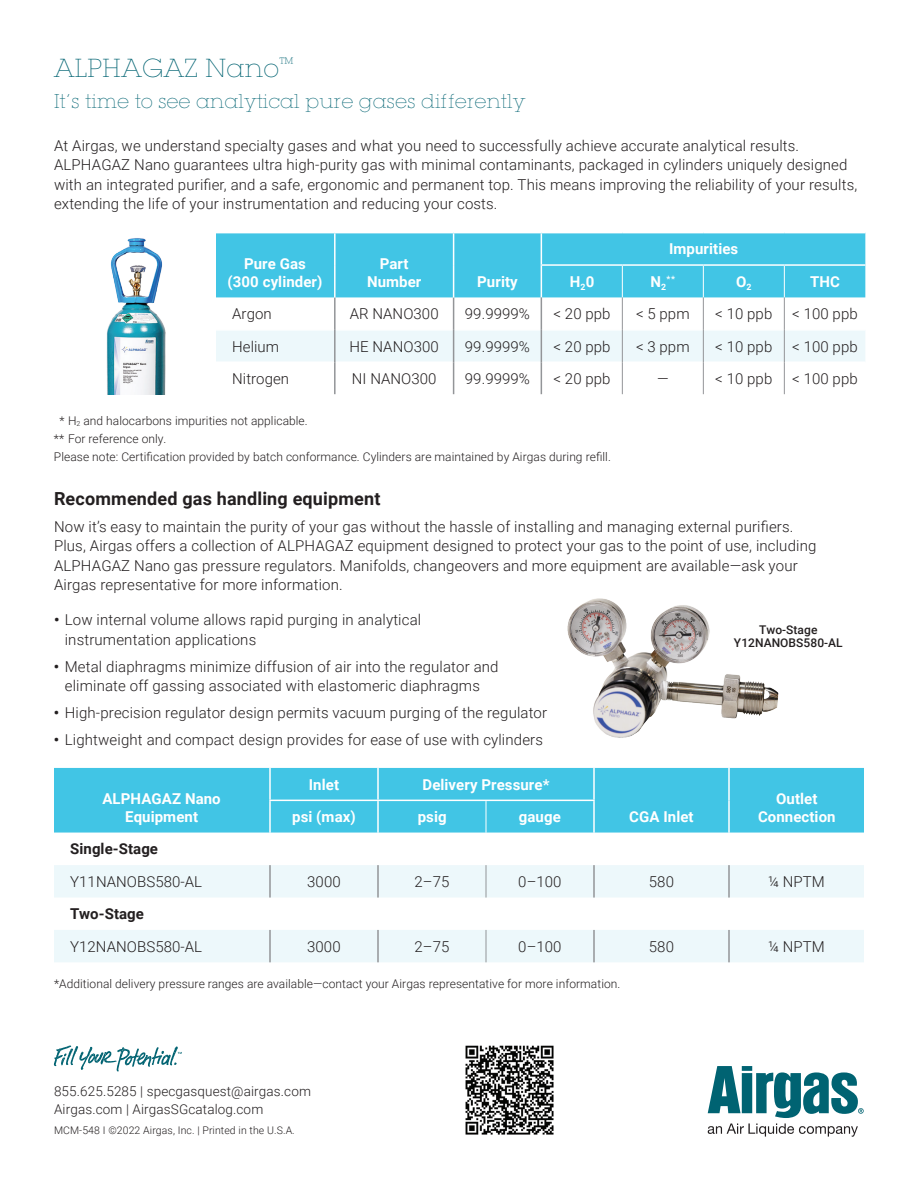
<style>
.page{position:relative;width:918px;height:1188px;background:#fff}
.page>*{position:absolute;margin:0;border:0;box-sizing:border-box;transform-origin:0 0}
.t1{font:200 25.5px "Lubalin Graph Std";letter-spacing:.025em;color:#006372}
.t2{font:200 19.5px "Lubalin Graph Std";letter-spacing:.02em;color:#006372}
.t3{font:700 18px "Roboto";letter-spacing:.01em;color:#231f20}
.t4{font:300 15px/19.5px "Roboto";letter-spacing:.01em;color:#231f20}
.t5{font:700 15px/18px "Roboto";letter-spacing:.005em;color:#fff;text-align:center}
.t6{font:700 15px "Roboto";letter-spacing:.005em;color:#231f20}
.t7{font:300 13.5px/18px "Roboto";letter-spacing:.01em;color:#231f20}
.t8{font:300 12px/18.3px "Roboto";letter-spacing:.005em;color:#231f20}
.t9{font:500 12px/13.5px "Roboto";letter-spacing:.005em;color:#231f20;text-align:center}
.t10{font:300 10.5px "Roboto";letter-spacing:.01em;color:#231f20}
.t11{font:700 8.7px "Roboto";color:#fff}
.s1{font-weight:700}
</style>
<div class="page">
<svg style="left:54px;top:1046px;width:128px;height:25px"></svg>
<svg style="left:708px;top:1066px;width:156px;height:71px"></svg>
<img style="left:465px;top:1045px;width:89px;height:90px">
<div style="left:216px;top:233px;width:649px;height:64px;background:#41c5e5"></div>
<div style="left:216px;top:331px;width:649px;height:30px;background:#edf8fb"></div>
<hr style="left:541px;top:233px;width:1px;height:31px;background:#fff">
<hr style="left:541px;top:264px;width:81px;height:2px;background:#fff">
<hr style="left:541px;top:266px;width:1px;height:31px;background:#fff">
<hr style="left:622px;top:264px;width:81px;height:2px;background:#fff">
<hr style="left:703px;top:264px;width:81px;height:2px;background:#fff">
<hr style="left:784px;top:264px;width:81px;height:2px;background:#fff">
<hr style="left:334px;top:297px;width:2px;height:33px;background:#939598">
<hr style="left:453px;top:297px;width:1px;height:33px;background:#939598">
<hr style="left:541px;top:297px;width:1px;height:33px;background:#939598">
<hr style="left:334px;top:330px;width:2px;height:32px;background:#939598">
<hr style="left:453px;top:330px;width:1px;height:32px;background:#939598">
<hr style="left:541px;top:330px;width:1px;height:32px;background:#939598">
<hr style="left:334px;top:362px;width:2px;height:32px;background:#939598">
<hr style="left:453px;top:362px;width:1px;height:32px;background:#939598">
<hr style="left:541px;top:362px;width:1px;height:32px;background:#939598">
<hr style="left:334px;top:233px;width:2px;height:32px;background:#fff">
<hr style="left:453px;top:233px;width:1px;height:32px;background:#fff">
<hr style="left:334px;top:265px;width:2px;height:32px;background:#fff">
<hr style="left:453px;top:265px;width:1px;height:32px;background:#fff">
<hr style="left:622px;top:266px;width:1px;height:31px;background:#fff">
<hr style="left:703px;top:266px;width:1px;height:31px;background:#fff">
<hr style="left:784px;top:266px;width:1px;height:31px;background:#fff">
<hr style="left:622px;top:297px;width:1px;height:33px;background:#939598">
<hr style="left:703px;top:297px;width:1px;height:33px;background:#939598">
<hr style="left:784px;top:297px;width:1px;height:33px;background:#939598">
<hr style="left:622px;top:330px;width:1px;height:32px;background:#939598">
<hr style="left:703px;top:330px;width:1px;height:32px;background:#939598">
<hr style="left:784px;top:330px;width:1px;height:32px;background:#939598">
<hr style="left:622px;top:362px;width:1px;height:32px;background:#939598">
<hr style="left:703px;top:362px;width:1px;height:32px;background:#939598">
<hr style="left:784px;top:362px;width:1px;height:32px;background:#939598">
<img style="left:106px;top:238px;width:60px;height:156px">
<div style="left:54px;top:768px;width:810px;height:65px;background:#41c5e5"></div>
<div style="left:271px;top:801px;width:322px;height:32px;background:#41c5e5"></div>
<svg style="left:54px;top:865px;width:810px;height:97px;fill:#edf8fb"></svg>
<hr style="left:269px;top:865px;width:2px;height:33px;background:#939598">
<hr style="left:593px;top:865px;width:2px;height:33px;background:#939598">
<hr style="left:728px;top:865px;width:2px;height:33px;background:#939598">
<hr style="left:269px;top:930px;width:2px;height:32px;background:#939598">
<hr style="left:593px;top:930px;width:2px;height:32px;background:#939598">
<hr style="left:728px;top:930px;width:2px;height:32px;background:#939598">
<hr style="left:486px;top:865px;width:1px;height:33px;background:#939598">
<hr style="left:486px;top:930px;width:1px;height:32px;background:#939598">
<hr style="left:377px;top:865px;width:2px;height:33px;background:#939598">
<hr style="left:377px;top:930px;width:2px;height:32px;background:#939598">
<hr style="left:269px;top:768px;width:2px;height:32px;background:#fff">
<hr style="left:377px;top:768px;width:2px;height:32px;background:#fff">
<hr style="left:593px;top:768px;width:2px;height:32px;background:#fff">
<hr style="left:728px;top:768px;width:2px;height:32px;background:#fff">
<hr style="left:728px;top:800px;width:2px;height:33px;background:#fff">
<hr style="left:269px;top:801px;width:2px;height:32px;background:#fff">
<hr style="left:377px;top:801px;width:2px;height:32px;background:#fff">
<hr style="left:593px;top:801px;width:2px;height:32px;background:#fff">
<hr style="left:486px;top:801px;width:1px;height:32px;background:#fff">
<hr style="left:269px;top:800px;width:109px;height:1px;background:#fff">
<hr style="left:378px;top:800px;width:108px;height:1px;background:#fff">
<hr style="left:486px;top:800px;width:109px;height:1px;background:#fff">
<img style="left:567px;top:598px;width:212px;height:140px">
<h1 class="t1" style="left:54px;top:53px;width:241px">ALPHAGAZ Nano<sup>™</sup></h1>
<h2 class="t2" style="left:54px;top:90px;width:473px">It’s time to see analytical pure gases differently</h2>
<p class="t4" style="left:54px;top:135px;width:805px">At Airgas, we understand specialty gases and what you need to successfully achieve accurate analytical results.<br>ALPHAGAZ Nano guarantees ultra high-purity gas with minimal contaminants, packaged in cylinders uniquely designed with an integrated purifier, and a safe, ergonomic and permanent top. This means improving the reliability of your results, extending the life of your instrumentation and reducing your costs.</p>
<p class="t5" style="left:228px;top:254px;width:96px">Pure Gas (300 cylinder)</p>
<p class="t5" style="left:367px;top:254px;width:56px">Part<br>Number</p>
<p class="t5" style="left:477px;top:272px;width:42px">Purity</p>
<p class="t5" style="left:669px;top:239px;width:71px">Impurities</p>
<p class="t5" style="left:570px;top:272px;width:26px">H<sub>2</sub>0</p>
<p class="t5" style="left:651px;top:272px;width:17px">N<sub>2</sub></p>
<p class="t11" style="left:667px;top:272px;width:10px">**</p>
<p class="t5" style="left:736px;top:272px;width:17px">O<sub>2</sub></p>
<p class="t5" style="left:810px;top:272px;width:31px">THC</p>
<p class="t4" style="left:232px;top:303px;width:41px">Argon</p>
<p class="t4" style="left:350px;top:303px;width:90px">AR NANO300</p>
<p class="t4" style="left:465px;top:303px;width:67px">99.9999%</p>
<p class="t4" style="left:554px;top:303px;width:59px">&lt; 20 ppb</p>
<p class="t4" style="left:636px;top:303px;width:55px">&lt; 5 ppm</p>
<p class="t4" style="left:715px;top:303px;width:59px">&lt; 10 ppb</p>
<p class="t4" style="left:792px;top:303px;width:67px">&lt; 100 ppb</p>
<p class="t4" style="left:232px;top:336px;width:48px">Helium</p>
<p class="t4" style="left:350px;top:336px;width:91px">HE NANO300</p>
<p class="t4" style="left:465px;top:336px;width:67px">99.9999%</p>
<p class="t4" style="left:554px;top:336px;width:59px">&lt; 20 ppb</p>
<p class="t4" style="left:636px;top:336px;width:55px">&lt; 3 ppm</p>
<p class="t4" style="left:715px;top:336px;width:59px">&lt; 10 ppb</p>
<p class="t4" style="left:792px;top:336px;width:67px">&lt; 100 ppb</p>
<p class="t4" style="left:232px;top:368px;width:58px">Nitrogen</p>
<p class="t4" style="left:352px;top:368px;width:86px">NI NANO300</p>
<p class="t4" style="left:465px;top:368px;width:67px">99.9999%</p>
<p class="t4" style="left:554px;top:368px;width:59px">&lt; 20 ppb</p>
<p class="t4" style="left:657px;top:368px;width:13px">—</p>
<p class="t4" style="left:715px;top:368px;width:59px">&lt; 10 ppb</p>
<p class="t4" style="left:792px;top:368px;width:67px">&lt; 100 ppb</p>
<p class="t8" style="left:54px;top:411px;width:558px;text-indent:6px">* H<sub>2</sub> and halocarbons impurities not applicable.<br>** For reference only.<br>Please note: Certification provided by batch conformance. Cylinders are maintained by Airgas during refill.</p>
<p class="t3" style="left:54px;top:486px;width:328px">Recommended gas handling equipment</p>
<p class="t4" style="left:54px;top:516px;width:764px">Now it’s easy to maintain the purity of your gas without the hassle of installing and managing external purifiers.<br>Plus, Airgas offers a collection of ALPHAGAZ equipment designed to protect your gas to the point of use, including ALPHAGAZ Nano gas pressure regulators. Manifolds, changeovers and more equipment are available—ask your Airgas representative for more information.</p>
<p class="t4" style="left:65px;top:609px;width:358px;text-indent:-11px"><span class="s1">•</span> Low internal volume allows rapid purging in analytical instrumentation applications</p>
<p class="t4" style="left:54px;top:656px;width:446px;text-align:center"><span class="s1">•</span> Metal diaphragms minimize diffusion of air into the regulator and eliminate off gassing associated with elastomeric diaphragms</p>
<p class="t4" style="left:54px;top:703px;width:495px"><span class="s1">•</span> High-precision regulator design permits vacuum purging of the regulator</p>
<p class="t4" style="left:54px;top:730px;width:491px"><span class="s1">•</span> Lightweight and compact design provides for ease of use with cylinders</p>
<p class="t9" style="left:734px;top:622px;width:110px">Two-Stage<br>Y12NANOBS580-AL</p>
<p class="t5" style="left:102px;top:789px;width:120px">ALPHAGAZ Nano<br>Equipment</p>
<p class="t5" style="left:309px;top:775px;width:32px">Inlet</p>
<p class="t5" style="left:423px;top:775px;width:128px">Delivery Pressure*</p>
<p class="t5" style="left:776px;top:789px;width:43px">Outlet</p>
<p class="t5" style="left:292px;top:807px;width:65px">psi (max)</p>
<p class="t5" style="left:418px;top:807px;width:30px">psig</p>
<p class="t5" style="left:519px;top:807px;width:43px">gauge</p>
<p class="t5" style="left:758px;top:807px;width:79px">Connection</p>
<p class="t5" style="left:629px;top:807px;width:66px">CGA Inlet</p>
<p class="t6" style="left:70px;top:839px;width:89px">Single-Stage</p>
<p class="t4" style="left:70px;top:871px;width:134px">Y11NANOBS580-AL</p>
<p class="t4" style="left:307px;top:871px;width:35px">3000</p>
<p class="t4" style="left:415px;top:871px;width:36px">2–75</p>
<p class="t4" style="left:518px;top:871px;width:45px">0–100</p>
<p class="t4" style="left:649px;top:871px;width:27px">580</p>
<p class="t4" style="left:768px;top:871px;width:58px">¼ NPTM</p>
<p class="t6" style="left:70px;top:903px;width:75px">Two-Stage</p>
<p class="t4" style="left:70px;top:936px;width:134px">Y12NANOBS580-AL</p>
<p class="t4" style="left:307px;top:936px;width:35px">3000</p>
<p class="t4" style="left:414px;top:936px;width:36px">2–75</p>
<p class="t4" style="left:518px;top:936px;width:45px">0–100</p>
<p class="t4" style="left:649px;top:936px;width:27px">580</p>
<p class="t4" style="left:768px;top:936px;width:58px">¼ NPTM</p>
<p class="t8" style="left:54px;top:974px;width:568px">*Additional delivery pressure ranges are available—contact your Airgas representative for more information.</p>
<p class="t7" style="left:54px;top:1081px;width:259px">855.625.5285 | specgasquest@airgas.com<br>Airgas.com | AirgasSGcatalog.com</p>
<p class="t10" style="left:54px;top:1123px;width:242px">MCM-548 I ©2022 Airgas, Inc. | Printed in the U.S.A.</p>
</div>
